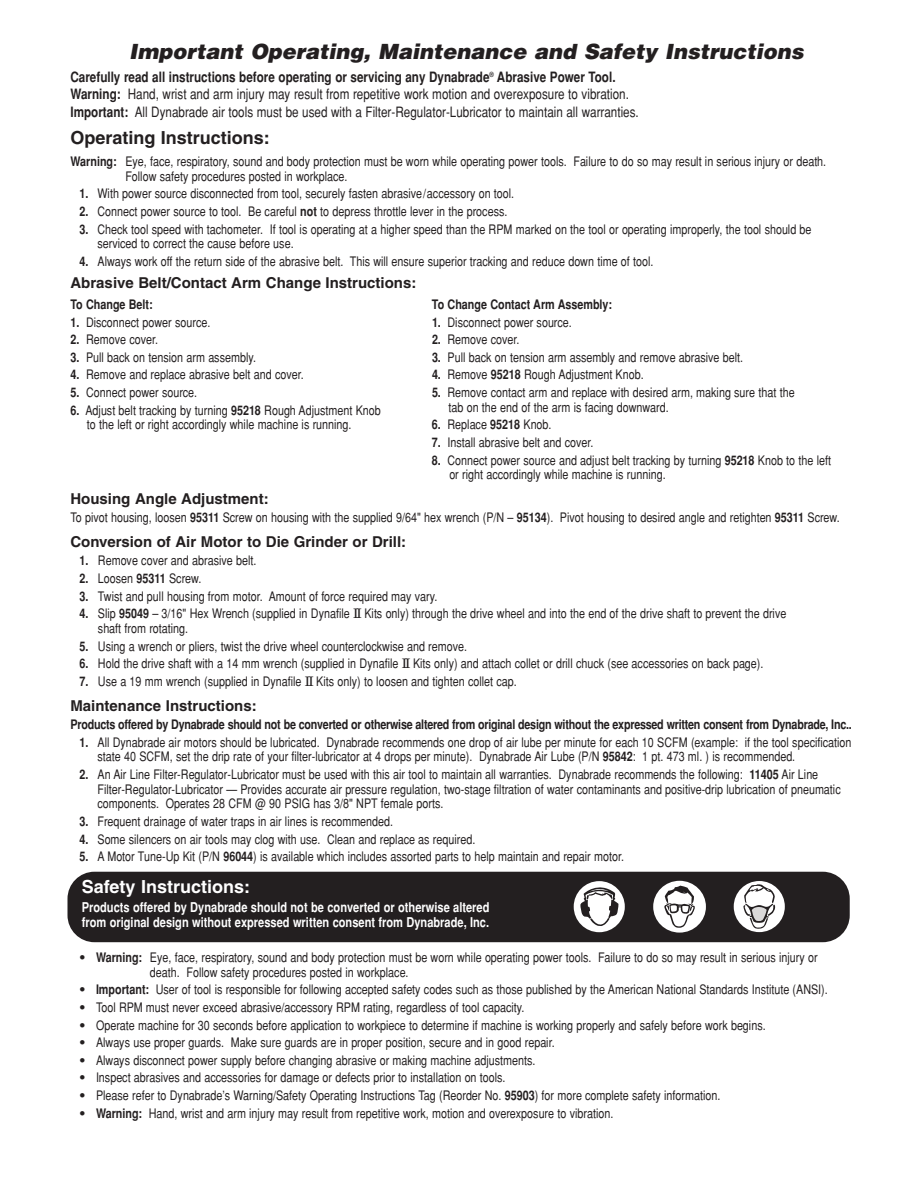
<style>
.page{position:relative;width:918px;height:1188px;background:#fff}
.page>*{position:absolute;margin:0;border:0;box-sizing:border-box;transform-origin:0 0}
.t1{font:italic 900 21px "Helvetica";color:#231f20}
.t2{font:700 18px "Helvetica";color:#231f20}
.t3{font:700 18px "Helvetica";color:#fff}
.t4{font:700 15px "Helvetica";color:#231f20}
.t5{font:14.25px/17.1px "Helvetica";color:#231f20;scale:.82 1}
.t6{font:700 13.5px/15px "Helvetica";color:#fff;scale:.82 1}
.t7{font:13.2px/14.7px "Helvetica";color:#231f20;scale:.82 1}
.t8{font:700 13.2px "Helvetica";letter-spacing:-.02em;color:#231f20;scale:.82 1}
.t9{font:700 13.2px "Helvetica";color:#231f20;scale:.82 1}
.s1{font-weight:700}
.s2{color:#fff}
.s3{font-family:"New Century Schlbk"}
.s4{font-weight:900}
</style>
<div class="page">
<div style="left:68px;top:872px;width:782px;height:70px;background:#231f20;border-radius:27px"></div>
<div style="left:574px;top:881px;width:51px;height:51px;background:#fff;border-radius:50%"></div>
<svg style="left:580px;top:881px;width:39px;height:52px"></svg>
<svg style="left:652px;top:880px;width:55px;height:53px"></svg>
<div style="left:653px;top:881px;width:53px;height:52px;background:#fff;border-radius:50%"></div>
<svg style="left:664px;top:886px;width:31px;height:42px"></svg>
<div style="left:733px;top:880px;width:53px;height:53px;border:2px solid #231f20;border-radius:50%"></div>
<div style="left:734px;top:881px;width:51px;height:51px;background:#fff;border-radius:50%"></div>
<svg style="left:743px;top:884px;width:32px;height:45px"></svg>
<h1 class="t1" style="left:129px;top:43px;width:679px">Important Operating, Maintenance and Safety Instructions</h1>
<p class="t5" style="left:70px;top:70px;width:695px"><span class="s1">Carefully read all instructions before operating or servicing any Dynabrade</span><sup>®</sup> <span class="s1">Abrasive Power Tool.<br>Warning:</span> Hand, wrist and arm injury may result from repetitive work motion and overexposure to vibration.<br><span class="s1">Important:</span> All Dynabrade air tools must be used with a Filter-Regulator-Lubricator to maintain all warranties.</p>
<h2 class="t2" style="left:70px;top:131px;width:201px">Operating Instructions:</h2>
<p class="t7" style="left:125px;top:155px;width:856px;text-indent:-55px"><span class="s1">Warning:</span> Eye, face, respiratory, sound and body protection must be worn while operating power tools. Failure to do so may result in serious injury or death.<br>Follow safety procedures posted in workplace.</p>
<p class="t7" style="left:80px;top:188px;width:532px"><span class="s1">1.</span> With power source disconnected from tool, securely fasten abrasive/accessory on tool.</p>
<p class="t7" style="left:80px;top:205px;width:523px"><span class="s1">2.</span> Connect power source to tool. Be careful <span class="s1">not</span> to depress throttle lever in the process.</p>
<p class="t7" style="left:97px;top:223px;width:872px;text-indent:-18px"><span class="s1">3.</span> Check tool speed with tachometer. If tool is operating at a higher speed than the RPM marked on the tool or operating improperly, the tool should be serviced to correct the cause before use.</p>
<p class="t7" style="left:80px;top:255px;width:702px"><span class="s1">4.</span> Always work off the return side of the abrasive belt. This will ensure superior tracking and reduce down time of tool.</p>
<p class="t4" style="left:70px;top:277px;width:347px">Abrasive Belt/Contact Arm Change Instructions:</p>
<p class="t9" style="left:70px;top:299px;width:102px">To Change Belt:</p>
<p class="t9" style="left:432px;top:299px;width:221px">To Change Contact Arm Assembly:</p>
<p class="t7" style="left:70px;top:316px;width:172px"><span class="s1">1.</span> Disconnect power source.</p>
<p class="t7" style="left:432px;top:316px;width:172px"><span class="s1">1.</span> Disconnect power source.</p>
<p class="t7" style="left:71px;top:333px;width:108px"><span class="s1">2.</span> Remove cover.</p>
<p class="t7" style="left:432px;top:333px;width:108px"><span class="s1">2.</span> Remove cover.</p>
<p class="t7" style="left:71px;top:351px;width:228px"><span class="s1">3.</span> Pull back on tension arm assembly.</p>
<p class="t7" style="left:432px;top:351px;width:381px"><span class="s1">3.</span> Pull back on tension arm assembly and remove abrasive belt.</p>
<p class="t7" style="left:71px;top:369px;width:286px"><span class="s1">4.</span> Remove and replace abrasive belt and cover.</p>
<p class="t7" style="left:432px;top:369px;width:260px"><span class="s1">4.</span> Remove <span class="s1">95218</span> Rough Adjustment Knob.</p>
<p class="t7" style="left:71px;top:386px;width:156px"><span class="s1">5.</span> Connect power source.</p>
<p class="t7" style="left:432px;top:386px;width:447px"><span class="s1">5.</span> Remove contact arm and replace with desired arm, making sure that the<span class="s2">.</span></p>
<p class="t7" style="left:70px;top:404px;width:380px"><span class="s1">6.</span> Adjust belt tracking by turning <span class="s1">95218</span> Rough Adjustment Knob</p>
<p class="t7" style="left:448px;top:401px;width:270px">tab on the end of the arm is facing downward.</p>
<p class="t7" style="left:87px;top:419px;width:324px">to the left or right accordingly while machine is running.</p>
<p class="t7" style="left:432px;top:419px;width:147px"><span class="s1">6.</span> Replace <span class="s1">95218</span> Knob.</p>
<p class="t7" style="left:432px;top:436px;width:198px"><span class="s1">7.</span> Install abrasive belt and cover.</p>
<p class="t7" style="left:449px;top:454px;width:467px;text-indent:-17px"><span class="s1">8.</span> Connect power source and adjust belt tracking by turning <span class="s1">95218</span> Knob to the left or right accordingly while machine is running.</p>
<p class="t4" style="left:70px;top:493px;width:200px">Housing Angle Adjustment:</p>
<p class="t7" style="left:70px;top:512px;width:940px">To pivot housing, loosen <span class="s1">95311</span> Screw on housing with the supplied 9/64" hex wrench (P/N – <span class="s1">95134</span>). Pivot housing to desired angle and retighten <span class="s1">95311</span> Screw.</p>
<p class="t4" style="left:70px;top:536px;width:337px">Conversion of Air Motor to Die Grinder or Drill:</p>
<p class="t7" style="left:80px;top:555px;width:217px"><span class="s1">1.</span> Remove cover and abrasive belt.</p>
<p class="t7" style="left:80px;top:572px;width:150px"><span class="s1">2.</span> Loosen <span class="s1">95311</span> Screw.</p>
<p class="t7" style="left:80px;top:590px;width:438px"><span class="s1">3.</span> Twist and pull housing from motor. Amount of force required may vary.</p>
<p class="t7" style="left:98px;top:608px;width:841px;text-indent:-18px"><span class="s1">4.</span> Slip <span class="s1">95049</span> – 3/16" Hex Wrench (supplied in Dynafile <span class="s3">II</span> Kits only) through the drive wheel and into the end of the drive shaft to prevent the drive shaft from rotating.</p>
<p class="t7" style="left:80px;top:640px;width:474px"><span class="s1">5.</span> Using a wrench or pliers, twist the drive wheel counterclockwise and remove.</p>
<p class="t7" style="left:80px;top:658px;width:836px"><span class="s1">6.</span> Hold the drive shaft with a 14 mm wrench (supplied in Dynafile <span class="s3">II</span> Kits only) and attach collet or drill chuck (see accessories on back page).</p>
<p class="t7" style="left:80px;top:675px;width:535px"><span class="s1">7.</span> Use a 19 mm wrench (supplied in Dynafile <span class="s3">II</span> Kits only) to loosen and tighten collet cap.</p>
<p class="t4" style="left:70px;top:700px;width:188px">Maintenance Instructions:</p>
<p class="t8" style="left:70px;top:720px;width:954px">Products offered by Dynabrade should not be converted or otherwise altered from original design without the expressed written consent from Dynabrade, Inc..</p>
<p class="t7" style="left:97px;top:736px;width:921px;text-indent:-18px"><span class="s1">1.</span> All Dynabrade air motors should be lubricated. Dynabrade recommends one drop of air lube per minute for each 10 SCFM (example: if the tool specification state 40 SCFM, set the drip rate of your filter-lubricator at 4 drops per minute). Dynabrade Air Lube (P/N <span class="s1">95842</span>: 1 pt. 473 ml. ) is recommended.</p>
<p class="t7" style="left:97px;top:768px;width:908px;text-indent:-18px"><span class="s1">2.</span> An Air Line Filter-Regulator-Lubricator must be used with this air tool to maintain all warranties. Dynabrade recommends the following: <span class="s1">11405</span> Air Line<br>Filter-Regulator-Lubricator — Provides accurate air pressure regulation, two-stage filtration of water contaminants and positive-drip lubrication of pneumatic components. Operates 28 CFM @ 90 PSIG has 3/8" NPT female ports.</p>
<p class="t7" style="left:80px;top:815px;width:384px"><span class="s1">3.</span> Frequent drainage of water traps in air lines is recommended.</p>
<p class="t7" style="left:80px;top:833px;width:484px"><span class="s1">4.</span> Some silencers on air tools may clog with use. Clean and replace as required.</p>
<p class="t7" style="left:80px;top:850px;width:666px"><span class="s1">5.</span> A Motor Tune-Up Kit (P/N <span class="s1">96044</span>) is available which includes assorted parts to help maintain and repair motor.</p>
<h2 class="t3" style="left:82px;top:880px;width:170px">Safety Instructions:</h2>
<p class="t6" style="left:82px;top:901px;width:499px">Products offered by Dynabrade should not be converted or otherwise altered from original design without expressed written consent from Dynabrade, Inc.</p>
<p class="t7" style="left:150px;top:951px;width:816px;text-indent:-71px"><span class="s4">•</span> <span class="s1">Warning:</span> Eye, face, respiratory, sound and body protection must be worn while operating power tools. Failure to do so may result in serious injury or death. Follow safety procedures posted in workplace.</p>
<p class="t7" style="left:79px;top:984px;width:915px"><span class="s4">•</span> <span class="s1">Important:</span> User of tool is responsible for following accepted safety codes such as those published by the American National Standards Institute (ANSI).</p>
<p class="t7" style="left:79px;top:1001px;width:545px"><span class="s4">•</span> Tool RPM must never exceed abrasive/accessory RPM rating, regardless of tool capacity.</p>
<p class="t7" style="left:79px;top:1019px;width:839px"><span class="s4">•</span> Operate machine for 30 seconds before application to workpiece to determine if machine is working properly and safely before work begins.</p>
<p class="t7" style="left:79px;top:1036px;width:581px"><span class="s4">•</span> Always use proper guards. Make sure guards are in proper position, secure and in good repair.</p>
<p class="t7" style="left:79px;top:1054px;width:558px"><span class="s4">•</span> Always disconnect power supply before changing abrasive or making machine adjustments.</p>
<p class="t7" style="left:79px;top:1072px;width:522px"><span class="s4">•</span> Inspect abrasives and accessories for damage or defects prior to installation on tools.</p>
<p class="t7" style="left:79px;top:1089px;width:783px"><span class="s4">•</span> Please refer to Dynabrade’s Warning/Safety Operating Instructions Tag (Reorder No. <span class="s1">95903</span>) for more complete safety information.</p>
<p class="t7" style="left:79px;top:1107px;width:653px"><span class="s4">•</span> <span class="s1">Warning:</span> Hand, wrist and arm injury may result from repetitive work, motion and overexposure to vibration.</p>
</div>
